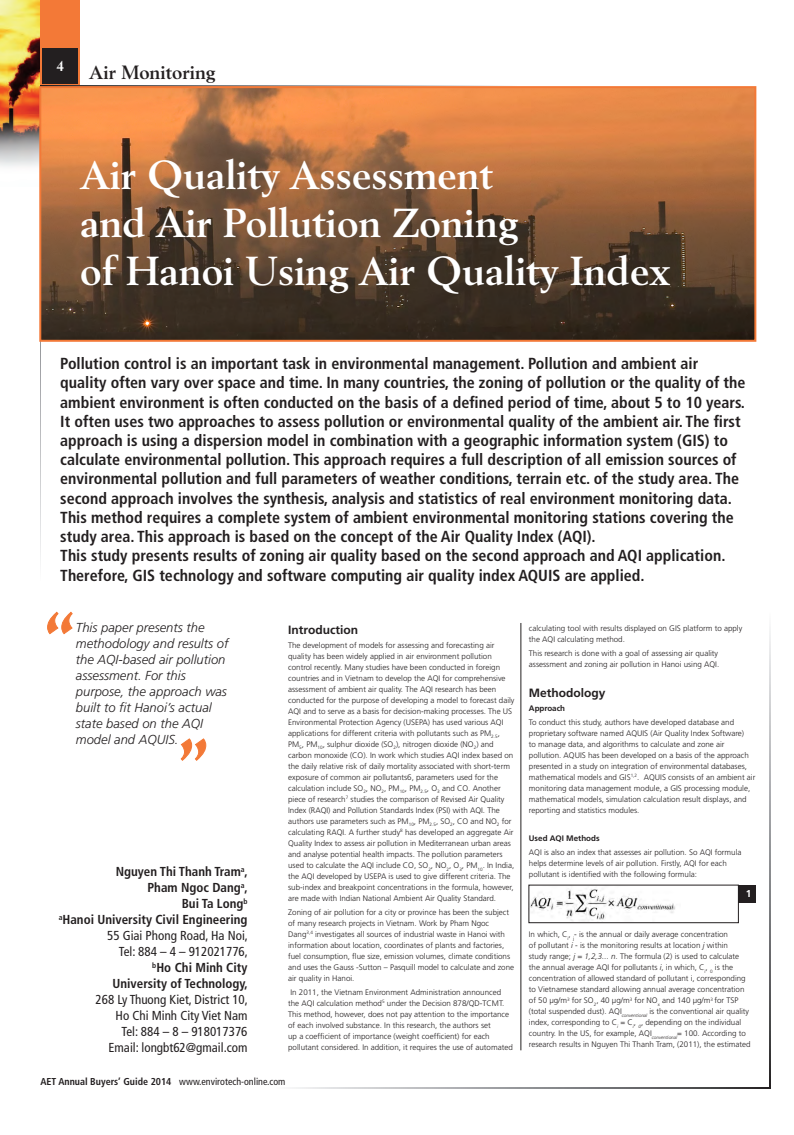
<style>
.page{position:relative;width:794px;height:1135px;background:#fff}
.page>*{position:absolute;margin:0;border:0;box-sizing:border-box;transform-origin:0 0}
.t1{font:700 40px/48px "Berling";color:#fff}
.t2{font:700 19px "Berling";color:#231f20}
.t3{font:700 condensed 16px/19.2px "Frutiger";color:#231f20}
.t4{font:700 14px "Berling";color:#fff}
.t5{font:italic 300 13px/16px "Frutiger";color:#231f20}
.t6{font:condensed 13px/16px "Frutiger";color:#231f20;text-align:right}
.t7{font:700 condensed 13px/16px "Frutiger";color:#231f20;text-align:right}
.t8{font:700 12px "Frutiger";color:#231f20}
.t9{font:700 condensed 10px "Frutiger";color:#231f20}
.t10{font:700 10px "Frutiger";color:#fff}
.t11{font:300 8px/11px "Frutiger";color:#231f20}
.t12{font:700 8px "Frutiger";color:#231f20}
.s1{font-weight:400}
.s2{font-style:italic}
</style>
<div class="page">
<img style="left:0;top:0;width:40px;height:167px">
<div style="left:40px;top:0;width:40px;height:86px;background:#f37937"></div>
<div style="left:43px;top:48px;width:35px;height:36px;background:#231f20"></div>
<svg style="left:40px;top:342px;width:1px;height:221px"></svg>
<svg style="left:769px;top:629px;width:1px;height:458px"></svg>
<svg style="left:294px;top:1087px;width:476px;height:1px"></svg>
<img style="left:42px;top:89px;width:711px;height:250px">
<div style="left:39px;top:86px;width:717px;height:256px;border:2px solid #f37937"></div>
<svg style="left:47px;top:611px;width:26px;height:24px"></svg>
<svg style="left:180px;top:738px;width:27px;height:23px"></svg>
<img style="left:530px;top:889px;width:145px;height:31px">
<div style="left:738px;top:885px;width:17px;height:17px;background:#231f20"></div>
<hr style="left:520px;top:623px;width:1px;height:427px;background:#231f20">
<p class="t4" style="left:56px;top:58px;width:9px">4</p>
<p class="t2" style="left:89px;top:61px;width:128px">Air Monitoring</p>
<p class="t1" style="left:80px;top:151px;width:591px">Air Quality Assessment<br>and Air Pollution Zoning<br>of Hanoi Using Air Quality Index</p>
<p class="t3" style="left:60px;top:354px;width:686px">Pollution control is an important task in environmental management. Pollution and ambient air quality often vary over space and time. In many countries, the zoning of pollution or the quality of the ambient environment is often conducted on the basis of a defined period of time, about 5 to 10 years.<br>It often uses two approaches to assess pollution or environmental quality of the ambient air. The first approach is using a dispersion model in combination with a geographic information system (GIS) to calculate environmental pollution. This approach requires a full description of all emission sources of environmental pollution and full parameters of weather conditions, terrain etc. of the study area. The second approach involves the synthesis, analysis and statistics of real environment monitoring data.<br>This method requires a complete system of ambient environmental monitoring stations covering the study area. This approach is based on the concept of the Air Quality Index (AQI).</p>
<p class="t3" style="left:60px;top:546px;width:666px">This study presents results of zoning air quality based on the second approach and AQI application.<br>Therefore, GIS technology and software computing air quality index AQUIS are applied.</p>
<p class="t5" style="left:76px;top:619px;width:154px">This paper presents the methodology and results of the AQI-based air pollution assessment. For this purpose, the approach was built to fit Hanoi’s actual state based on the AQI model and AQUIS.</p>
<p class="t8" style="left:288px;top:622px;width:71px">Introduction</p>
<p class="t11" style="left:288px;top:639px;width:228px">The development of models for assessing and forecasting air quality has been widely applied in air environment pollution control recently. Many studies have been conducted in foreign countries and in Vietnam to develop the AQI for comprehensive assessment of ambient air quality. The AQI research has been conducted for the purpose of developing a model to forecast daily AQI and to serve as a basis for decision-making processes. The US Environmental Protection Agency (USEPA) has used various AQI applications for different criteria with pollutants such as PM<sub>2.5</sub>, PM<sub>5</sub>, PM<sub>10</sub>, sulphur dioxide (SO<sub>2</sub>), nitrogen dioxide (NO<sub>2</sub>) and carbon monoxide (CO). In work which studies AQI index based on the daily relative risk of daily mortality associated with short-term exposure of common air pollutants6, parameters used for the calculation include SO<sub>2</sub>, NO<sub>2</sub>, PM<sub>10</sub>, PM<sub>2.5</sub>, O<sub>3</sub> and CO. Another piece of research<sup>7</sup> studies the comparison of Revised Air Quality Index (RAQI) and Pollution Standards Index (PSI) with AQI. The authors use parameters such as PM<sub>10</sub>, PM<sub>2.5</sub>, SO<sub>2</sub>, CO and NO<sub>2</sub> for calculating RAQI. A further study<sup>8</sup> has developed an aggregate Air Quality Index to assess air pollution in Mediterranean urban areas and analyse potential health impacts. The pollution parameters used to calculate the AQI include CO, SO<sub>2</sub>, NO<sub>2</sub>, O<sub>3</sub>, PM<sub>10</sub>. In India, the AQI developed by USEPA is used to give different criteria. The sub-index and breakpoint concentrations in the formula, however, are made with Indian National Ambient Air Quality Standard.</p>
<p class="t11" style="left:288px;top:906px;width:227px">Zoning of air pollution for a city or province has been the subject of many research projects in Vietnam. Work by Pham Ngoc Dang<sup>3,4</sup> investigates all sources of industrial waste in Hanoi with information about location, coordinates of plants and factories, fuel consumption, flue size, emission volumes, climate conditions and uses the Gauss -Sutton – Pasquill model to calculate and zone air quality in Hanoi.</p>
<p class="t11" style="left:288px;top:986px;width:226px">In 2011, the Vietnam Environment Administration announced<br>the AQI calculation method<sup>5</sup> under the Decision 878/QD-TCMT.<br>This method, however, does not pay attention to the importance of each involved substance. In this research, the authors set<br>up a coefficient of importance (weight coefficient) for each pollutant considered. In addition, it requires the use of automated</p>
<p class="t7" style="left:116px;top:863px;width:134px">Nguyen Thi Thanh Tram<sup>a</sup>,</p>
<p class="t7" style="left:147px;top:879px;width:102px">Pham Ngoc Dang<sup>a</sup>,</p>
<p class="t7" style="left:182px;top:895px;width:67px">Bui Ta Long<sup>b</sup></p>
<p class="t7" style="left:59px;top:911px;width:190px"><sup>a</sup>Hanoi University Civil Engineering</p>
<p class="t6" style="left:107px;top:927px;width:142px">55 Giai Phong Road, Ha Noi,</p>
<p class="t6" style="left:119px;top:943px;width:130px">Tel: 884 – 4 – 912021776,</p>
<p class="t7" style="left:112px;top:959px;width:137px"><sup>b</sup>Ho Chi Minh City<br>University of Technology,</p>
<p class="t6" style="left:95px;top:991px;width:154px">268 Ly Thuong Kiet, District 10,<br>Ho Chi Minh City Viet Nam</p>
<p class="t6" style="left:122px;top:1023px;width:127px">Tel: 884 – 8 – 918017376</p>
<p class="t6" style="left:108px;top:1039px;width:140px">Email: longbt62@gmail.com</p>
<p class="t9" style="left:40px;top:1075px;width:246px">AET Annual Buyers’ Guide 2014 <span class="s1">www.envirotech-online.com</span></p>
<p class="t11" style="left:528px;top:622px;width:215px">calculating tool with results displayed on GIS platform to apply the AQI calculating method.</p>
<p class="t11" style="left:528px;top:647px;width:192px">This research is done with a goal of assessing air quality assessment and zoning air pollution in Hanoi using AQI.</p>
<p class="t8" style="left:528px;top:686px;width:78px">Methodology</p>
<p class="t12" style="left:528px;top:703px;width:38px">Approach</p>
<p class="t11" style="left:528px;top:716px;width:228px">To conduct this study, authors have developed database and proprietary software named AQUIS (Air Quality Index Software)<br>to manage data, and algorithms to calculate and zone air pollution. AQUIS has been developed on a basis of the approach presented in a study on integration of environmental databases, mathematical models and GIS<sup>1,2</sup>. AQUIS consists of an ambient air monitoring data management module, a GIS processing module, mathematical models, simulation calculation result displays, and reporting and statistics modules.</p>
<p class="t12" style="left:528px;top:833px;width:72px">Used AQI Methods</p>
<p class="t11" style="left:528px;top:846px;width:214px">AQI is also an index that assesses air pollution. So AQI formula helps determine levels of air pollution. Firstly, AQI for each pollutant is identified with the following formula:</p>
<p class="t10" style="left:745px;top:887px;width:7px">1</p>
<p class="t11" style="left:528px;top:929px;width:223px">In which, C<sub>i</sub>, <sub>j</sub>- is the annual or daily average concentration<br>of pollutant <span class="s2">i</span> - is the monitoring results at location <span class="s2">j</span> within<br>study range; <span class="s2">j = 1,2,3... n</span>. The formula (2) is used to calculate the annual average AQI for pollutants <span class="s2">i</span>, in which, C<sub>i</sub>, <sub>0</sub> is the concentration of allowed standard of pollutant i, corresponding to Vietnamese standard allowing annual average concentration of 50 μg/m<sup>3</sup> for SO<sub>2</sub>, 40 μg/m<sup>3</sup> for NO<sub>x</sub> and 140 μg/m<sup>3</sup> for TSP (total suspended dust). AQI<sub>conventional</sub> is the conventional air quality index, corresponding to C<sub>i</sub> = C<sub>i</sub>, <sub>0</sub>, depending on the individual country. In the US, for example, AQI<sub>conventional</sub>= 100. According to research results in Nguyen Thi Thanh Tram, (2011), the estimated</p>
</div>
